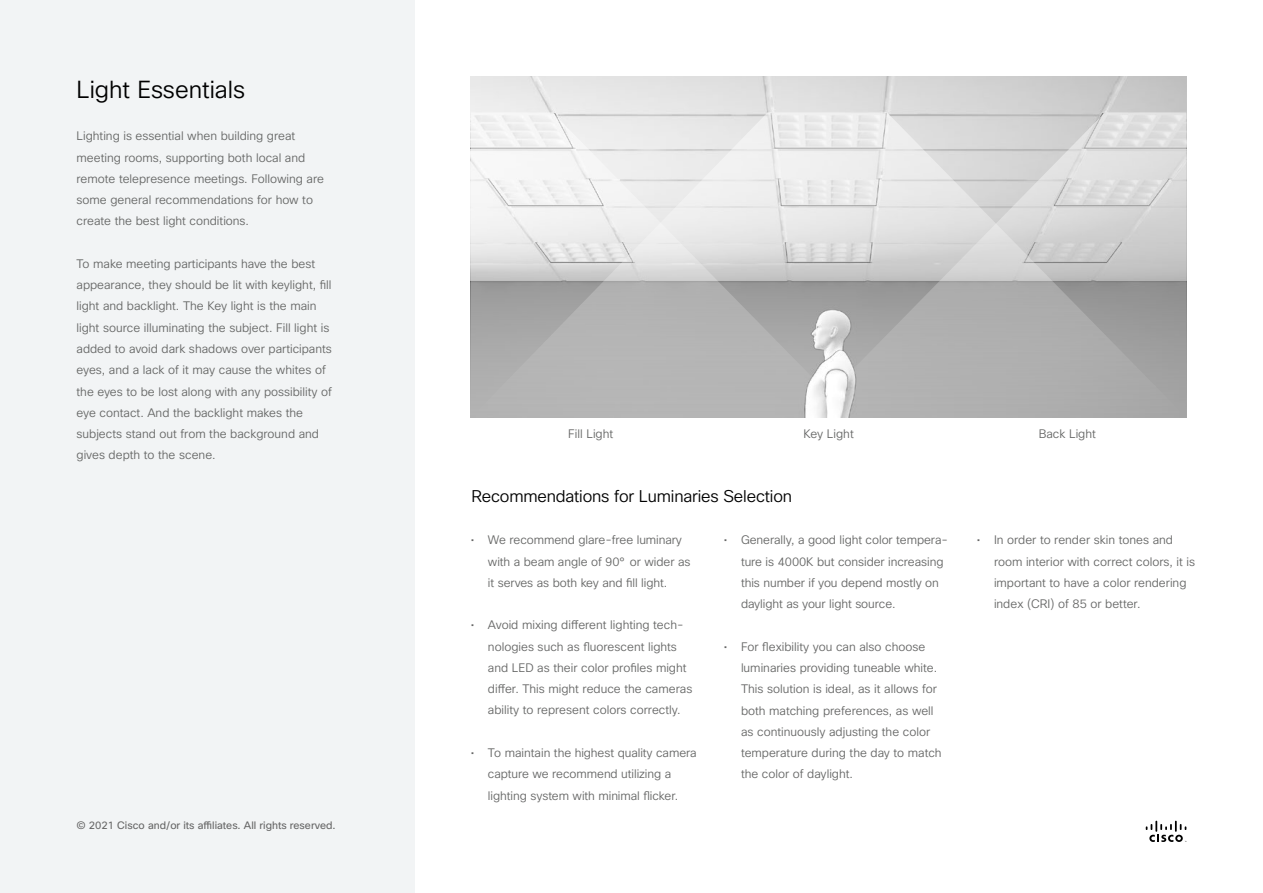
<style>
.page{position:relative;width:1263px;height:893px;background:#fff}
.page>*{position:absolute;margin:0;border:0;box-sizing:border-box;transform-origin:0 0}
.t1{font:300 24px "Cisco Sans";color:#000}
.t2{font:300 16.5px "Cisco Sans";letter-spacing:-.01em;color:#000}
.t3{font:300 12px/21.3px "Cisco Sans";color:#666766}
.t4{font:10.5px "Cisco Sans";color:#666}
</style>
<div class="page">
<img style="left:471px;top:77px;width:715px;height:35px">
<svg style="left:471px;top:112px;width:334px;height:306px"></svg>
<svg style="left:805px;top:112px;width:381px;height:306px;background:#c5c5c5"></svg>
<svg style="left:1146px;top:821px;width:40px;height:21px"></svg>
<div style="left:0;top:0;width:415px;height:893px;background:#f2f4f5"></div>
<h1 class="t1" style="left:77px;top:74px;width:170px">Light Essentials</h1>
<p class="t3" style="left:77px;top:126px;width:249px">Lighting is essential when building great meeting rooms, supporting both local and remote telepresence meetings. Following are some general recommendations for how to create the best light conditions.</p>
<p class="t3" style="left:77px;top:253px;width:257px">To make meeting participants have the best appearance, they should be lit with keylight, fill light and backlight. The Key light is the main light source illuminating the subject. Fill light is added to avoid dark shadows over participants eyes, and a lack of it may cause the whites of the eyes to be lost along with any possibility of eye contact. And the backlight makes the subjects stand out from the background and gives depth to the scene.</p>
<p class="t4" style="left:77px;top:819px;width:261px">© 2021 Cisco and/or its affiliates. All rights reserved.</p>
<p class="t4" style="left:204px;top:819px;width:10px">f</p>
<p class="t3" style="left:568px;top:423px;width:47px">Fill Light</p>
<p class="t3" style="left:804px;top:423px;width:52px">Key Light</p>
<p class="t3" style="left:1039px;top:423px;width:59px">Back Light</p>
<h2 class="t2" style="left:472px;top:485px;width:322px">Recommendations for Luminaries Selection</h2>
<p class="t3" style="left:488px;top:530px;width:204px;text-indent:-17px">• We recommend glare-free luminary with a beam angle of 90° or wider as it serves as both key and fill light.</p>
<p class="t3" style="left:488px;top:615px;width:206px;text-indent:-17px">• Avoid mixing different lighting tech&shy;nologies such as fluorescent lights and LED as their color profiles might differ. This might reduce the cameras ability to represent colors correctly.</p>
<p class="t3" style="left:488px;top:742px;width:210px;text-indent:-17px">• To maintain the highest quality camera capture we recommend utilizing a lighting system with minimal flicker.</p>
<p class="t3" style="left:741px;top:530px;width:208px;text-indent:-17px">• Generally, a good light color tempera&shy;ture is 4000K but consider increasing this number if you depend mostly on daylight as your light source.</p>
<p class="t3" style="left:741px;top:636px;width:202px;text-indent:-17px">• For flexibility you can also choose luminaries providing tuneable white.<br>This solution is ideal, as it allows for both matching preferences, as well as continuously adjusting the color temperature during the day to match the color of daylight.</p>
<p class="t3" style="left:994px;top:530px;width:203px;text-indent:-17px">• In order to render skin tones and room interior with correct colors, it is important to have a color rendering index (CRI) of 85 or better.</p>
</div>
